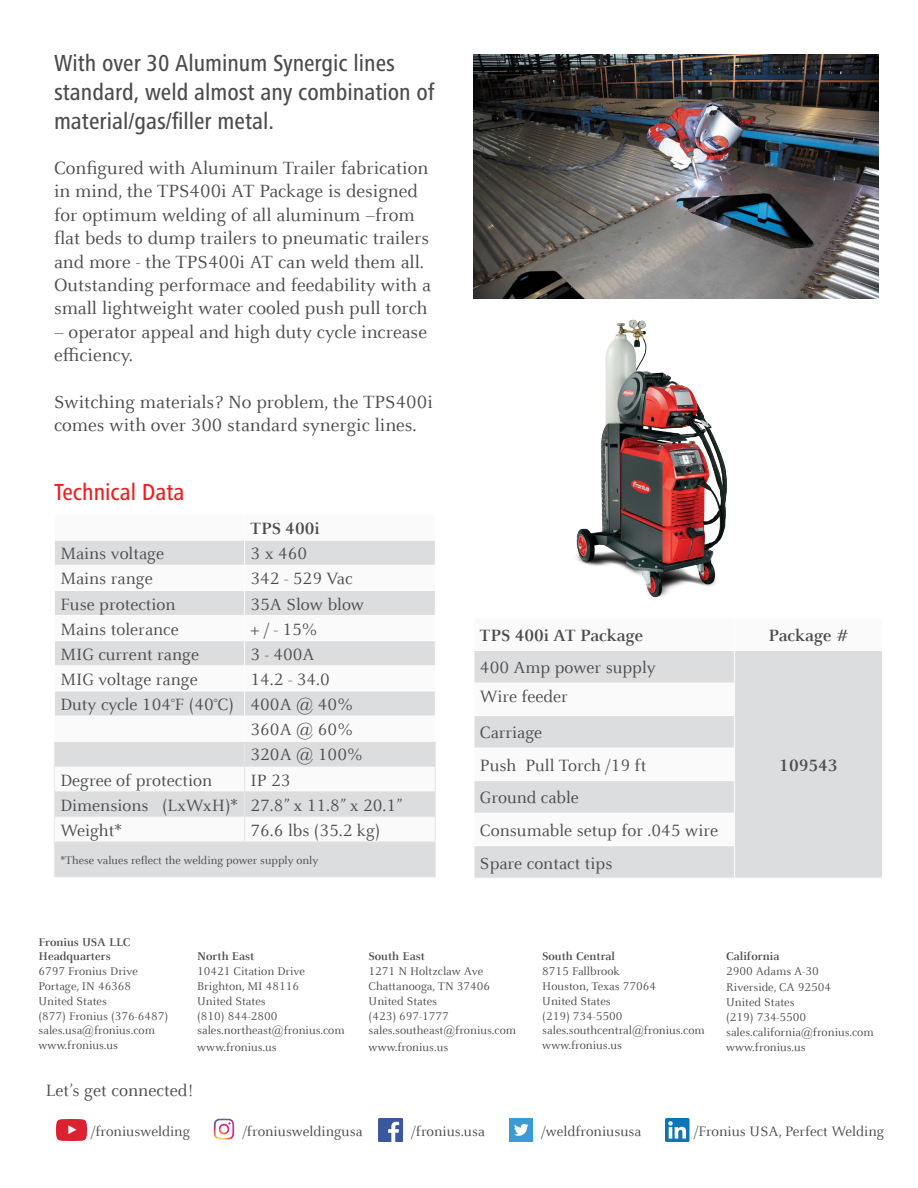
<style>
.page{position:relative;width:918px;height:1188px;background:#fff}
.page>*{position:absolute;margin:0;border:0;box-sizing:border-box;transform-origin:0 0}
.t1{font:500 condensed 24px/28.8px "Frutiger Next LTW1 G";color:#4b4c4d}
.t2{font:500 condensed 24px "Frutiger Next LTW1 G";color:#ee1d23}
.t3{font:19.5px/23.4px "Celeste Offc Pro";color:#4b4c4d}
.t4{font:18.15px "Celeste Offc Pro";color:#4b4c4d}
.t5{font:18px "Celeste Offc Pro";color:#4b4c4d}
.t6{font:700 18px "Celeste Offc Pro";color:#4b4c4d}
.t7{font:15.15px "Celeste Offc Pro";color:#4b4c4d}
.t8{font:12.3px/14.9px "Celeste Offc Pro";color:#4d4d4f}
.t9{font:12px "Celeste Offc Pro";color:#4b4c4d}
.s1{font-weight:700}
</style>
<div class="page">
<svg style="left:55px;top:541px;width:380px;height:336px;fill:#dcdddf"></svg>
<hr style="left:54px;top:766px;width:191px;height:1px;background:#e6e7e9">
<hr style="left:245px;top:766px;width:191px;height:1px;background:#e6e7e9">
<hr style="left:54px;top:791px;width:191px;height:1px;background:#e6e7e9">
<hr style="left:245px;top:791px;width:191px;height:1px;background:#e6e7e9">
<hr style="left:54px;top:816px;width:191px;height:1px;background:#e6e7e9">
<hr style="left:245px;top:816px;width:191px;height:1px;background:#e6e7e9">
<hr style="left:54px;top:842px;width:191px;height:1px;background:#e6e7e9">
<hr style="left:54px;top:842px;width:1px;height:35px;background:#e6e7e9">
<hr style="left:245px;top:842px;width:191px;height:1px;background:#e6e7e9">
<hr style="left:435px;top:842px;width:1px;height:35px;background:#e6e7e9">
<hr style="left:54px;top:877px;width:191px;height:1px;background:#e6e7e9">
<hr style="left:245px;top:877px;width:191px;height:1px;background:#e6e7e9">
<svg style="left:54px;top:742px;width:1px;height:100px"></svg>
<svg style="left:244px;top:541px;width:1px;height:301px"></svg>
<svg style="left:435px;top:742px;width:1px;height:100px"></svg>
<hr style="left:54px;top:741px;width:191px;height:1px;background:#fff">
<hr style="left:245px;top:741px;width:191px;height:1px;background:#fff">
<hr style="left:54px;top:565px;width:191px;height:1px;background:#fff">
<hr style="left:245px;top:565px;width:191px;height:1px;background:#fff">
<hr style="left:54px;top:590px;width:191px;height:1px;background:#fff">
<hr style="left:245px;top:590px;width:191px;height:1px;background:#fff">
<hr style="left:54px;top:615px;width:191px;height:1px;background:#fff">
<hr style="left:245px;top:615px;width:191px;height:1px;background:#fff">
<hr style="left:54px;top:640px;width:191px;height:1px;background:#fff">
<hr style="left:245px;top:640px;width:191px;height:1px;background:#fff">
<hr style="left:54px;top:665px;width:191px;height:1px;background:#fff">
<hr style="left:245px;top:665px;width:191px;height:1px;background:#fff">
<hr style="left:54px;top:691px;width:191px;height:1px;background:#fff">
<hr style="left:245px;top:691px;width:191px;height:1px;background:#fff">
<hr style="left:54px;top:716px;width:191px;height:1px;background:#fff">
<hr style="left:245px;top:716px;width:191px;height:1px;background:#fff">
<img style="left:474px;top:54px;width:405px;height:244px">
<svg style="left:475px;top:651px;width:407px;height:227px;fill:#dcdddf"></svg>
<hr style="left:734px;top:651px;width:1px;height:32px;background:#fff">
<hr style="left:734px;top:683px;width:1px;height:32px;background:#fff">
<hr style="left:734px;top:716px;width:1px;height:32px;background:#fff">
<hr style="left:734px;top:748px;width:1px;height:32px;background:#fff">
<hr style="left:734px;top:781px;width:1px;height:32px;background:#fff">
<hr style="left:734px;top:814px;width:1px;height:31px;background:#fff">
<hr style="left:734px;top:846px;width:1px;height:32px;background:#fff">
<hr style="left:474px;top:683px;width:261px;height:1px;background:#fff">
<hr style="left:474px;top:715px;width:261px;height:1px;background:#fff">
<hr style="left:474px;top:748px;width:261px;height:1px;background:#fff">
<hr style="left:474px;top:780px;width:261px;height:1px;background:#fff">
<hr style="left:474px;top:813px;width:261px;height:1px;background:#fff">
<hr style="left:474px;top:845px;width:261px;height:1px;background:#fff">
<img style="left:576px;top:319px;width:152px;height:279px">
<img style="left:57px;top:1120px;width:29px;height:20px">
<img style="left:213px;top:1118px;width:22px;height:22px">
<img style="left:379px;top:1118px;width:23px;height:24px">
<div style="left:509px;top:1118px;width:24px;height:24px;background:#3c9bd5"></div>
<svg style="left:514px;top:1124px;width:15px;height:12px"></svg>
<img style="left:666px;top:1118px;width:26px;height:24px">
<p class="t1" style="left:54px;top:49px;width:382px">With over 30 Aluminum Synergic lines standard, weld almost any combination of material/gas/filler metal.</p>
<p class="t3" style="left:54px;top:156px;width:379px">Configured with Aluminum Trailer fabrication in mind, the TPS400i AT Package is designed for optimum welding of all aluminum –from flat beds to dump trailers to pneumatic trailers and more - the TPS400i AT can weld them all.<br>Outstanding performace and feedability with a small lightweight water cooled push pull torch</p>
<p class="t3" style="left:54px;top:320px;width:375px">– operator appeal and high duty cycle increase efficiency.</p>
<p class="t3" style="left:54px;top:390px;width:380px">Switching materials? No problem, the TPS400i comes with over 300 standard synergic lines.</p>
<p class="t2" style="left:54px;top:478px;width:132px">Technical Data</p>
<p class="t6" style="left:251px;top:517px;width:71px">TPS 400i</p>
<p class="t5" style="left:60px;top:543px;width:105px">Mains voltage</p>
<p class="t5" style="left:251px;top:543px;width:58px">3 x 460</p>
<p class="t5" style="left:60px;top:568px;width:94px">Mains range</p>
<p class="t5" style="left:251px;top:568px;width:104px">342 - 529 Vac</p>
<p class="t5" style="left:60px;top:593px;width:117px">Fuse protection</p>
<p class="t5" style="left:251px;top:593px;width:115px">35A Slow blow</p>
<p class="t5" style="left:60px;top:618px;width:120px">Mains tolerance</p>
<p class="t5" style="left:251px;top:618px;width:68px">+ / - 15%</p>
<p class="t5" style="left:60px;top:643px;width:140px">MIG current range</p>
<p class="t5" style="left:251px;top:643px;width:66px">3 - 400A</p>
<p class="t5" style="left:60px;top:668px;width:139px">MIG voltage range</p>
<p class="t5" style="left:251px;top:668px;width:81px">14.2 - 34.0</p>
<p class="t5" style="left:60px;top:694px;width:175px">Duty cycle 104°F (40°C)</p>
<p class="t5" style="left:251px;top:694px;width:104px">400A @ 40%</p>
<p class="t5" style="left:251px;top:719px;width:104px">360A @ 60%</p>
<p class="t5" style="left:251px;top:744px;width:114px">320A @ 100%</p>
<p class="t5" style="left:60px;top:769px;width:153px">Degree of protection</p>
<p class="t5" style="left:251px;top:769px;width:42px">IP 23</p>
<p class="t5" style="left:60px;top:794px;width:179px">Dimensions (LxWxH)*</p>
<p class="t5" style="left:251px;top:794px;width:153px">27.8” x 11.8” x 20.1”</p>
<p class="t5" style="left:60px;top:819px;width:63px">Weight*</p>
<p class="t5" style="left:251px;top:819px;width:131px">76.6 lbs (35.2 kg)</p>
<p class="t9" style="left:60px;top:853px;width:260px">*These values reflect the welding power supply only</p>
<p class="t6" style="left:480px;top:624px;width:165px">TPS 400i AT Package</p>
<p class="t6" style="left:768px;top:624px;width:82px">Package #</p>
<p class="t5" style="left:480px;top:657px;width:177px">400 Amp power supply</p>
<p class="t5" style="left:480px;top:686px;width:89px">Wire feeder</p>
<p class="t5" style="left:480px;top:722px;width:64px">Carriage</p>
<p class="t5" style="left:480px;top:754px;width:168px">Push Pull Torch /19 ft</p>
<p class="t5" style="left:480px;top:787px;width:100px">Ground cable</p>
<p class="t5" style="left:480px;top:819px;width:240px">Consumable setup for .045 wire</p>
<p class="t5" style="left:480px;top:852px;width:134px">Spare contact tips</p>
<p class="t6" style="left:779px;top:754px;width:60px">109543</p>
<p class="t8" style="left:39px;top:934px;width:131px"><span class="s1">Fronius USA LLC<br>Headquarters<br></span>6797 Fronius Drive<br>Portage, IN 46368<br>United States<br>(877) Fronius (376-6487) sales.usa@fronius.com www.fronius.us</p>
<p class="t8" style="left:197px;top:949px;width:149px"><span class="s1">North East<br></span>10421 Citation Drive<br>Brighton, MI 48116<br>United States<br>(810) 844-2800 sales.northeast@fronius.com</p>
<p class="t8" style="left:197px;top:1040px;width:81px">www.fronius.us</p>
<p class="t8" style="left:369px;top:949px;width:149px"><span class="s1">South East<br></span>1271 N Holtzclaw Ave<br>Chattanooga, TN 37406<br>United States<br>(423) 697-1777 sales.southeast@fronius.com</p>
<p class="t8" style="left:369px;top:1040px;width:81px">www.fronius.us</p>
<p class="t8" style="left:542px;top:949px;width:164px"><span class="s1">South Central<br></span>8715 Fallbrook<br>Houston, Texas 77064<br>United States<br>(219) 734-5500 sales.southcentral@fronius.com www.fronius.us</p>
<p class="t8" style="left:726px;top:949px;width:149px"><span class="s1">California<br></span>2900 Adams A-30<br>Riverside, CA 92504<br>United States<br>(219) 734-5500 sales.california@fronius.com www.fronius.us</p>
<p class="t4" style="left:46px;top:1079px;width:148px">Let’s get connected!</p>
<p class="t7" style="left:91px;top:1122px;width:100px">/froniuswelding</p>
<p class="t7" style="left:243px;top:1122px;width:121px">/froniusweldingusa</p>
<p class="t7" style="left:412px;top:1122px;width:75px">/fronius.usa</p>
<p class="t7" style="left:541px;top:1122px;width:101px">/weldfroniususa</p>
<p class="t7" style="left:694px;top:1122px;width:192px">/Fronius USA, Perfect Welding</p>
</div>
